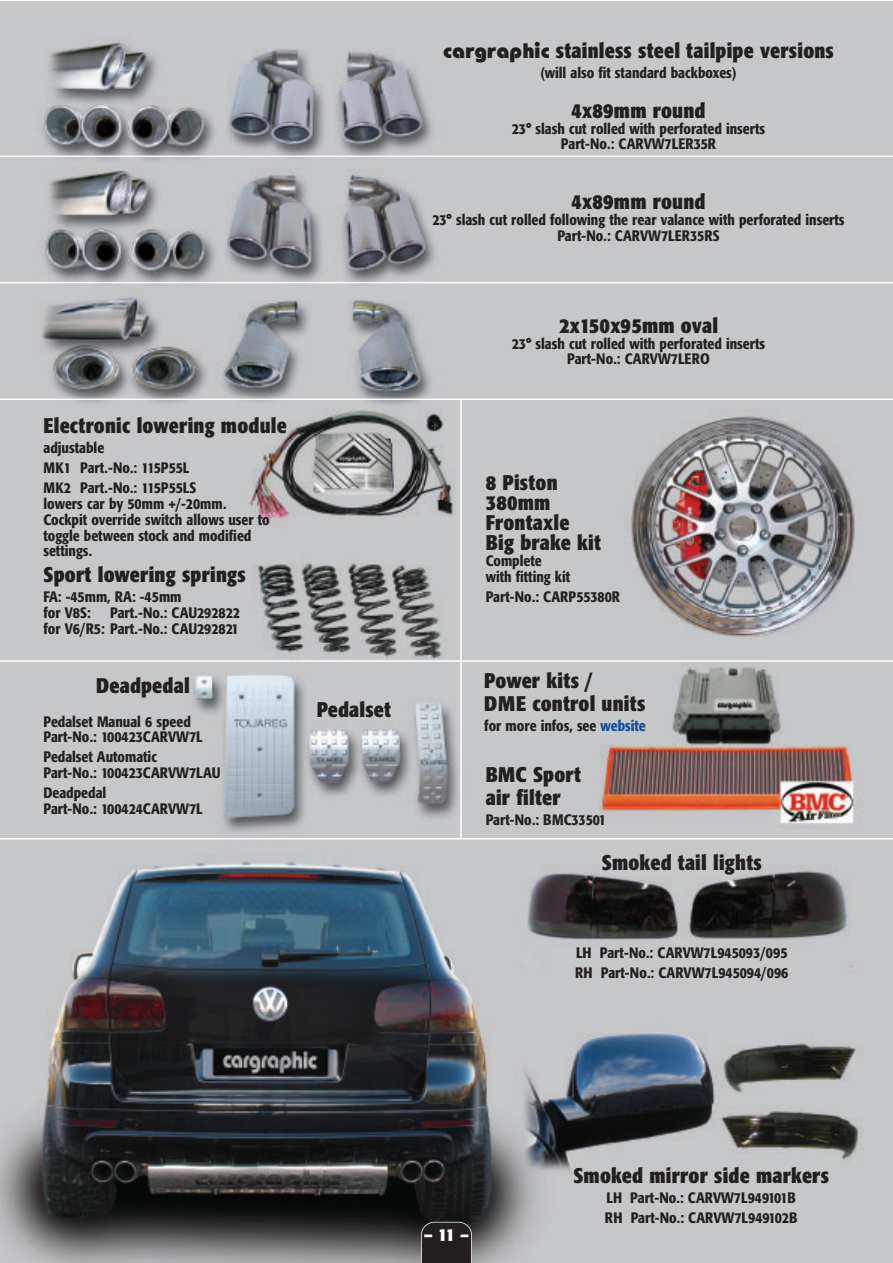
<style>
.page{position:relative;width:893px;height:1263px;background:#fff}
.page>*{position:absolute;margin:0;border:0;box-sizing:border-box;transform-origin:0 0}
.t1{font:700 21px/20px "Formata Condensed BQ";letter-spacing:.01em;color:#231f20}
.t2{font:700 18px "Formata Condensed BQ";color:#fff}
.t3{font:500 15px/15.8px "Formata Condensed BQ";color:#231f20}
.s1{font-family:"Bauhaus";font-weight:800}
.s2{color:#0d4da1}
</style>
<div class="page">
<img style="left:0;top:1px;width:892px;height:1262px">
<svg style="left:421px;top:1222px;width:51px;height:41px;background:#2b2829"></svg>
<hr style="left:0;top:838px;width:892px;height:1px;background:#fff">
<hr style="left:0;top:660px;width:892px;height:2px;background:#fff">
<hr style="left:0;top:398px;width:892px;height:2px;background:#fff">
<hr style="left:0;top:282px;width:892px;height:1px;background:#fff">
<hr style="left:0;top:156px;width:892px;height:1px;background:#fff">
<hr style="left:460px;top:400px;width:2px;height:439px;background:#fff">
<h1 class="t1" style="left:43px;top:418px;width:245px">Electronic lowering module</h1>
<p class="t3" style="left:43px;top:440px;width:154px;line-height:20px">adjustable<br>MK1 Part.-No.: 115P55L<br>MK2 Part.-No.: 115P55LS</p>
<p class="t3" style="left:43px;top:497px;width:228px">lowers car by 50mm +/-20mm.<br>Cockpit override switch allows user to toggle between stock and modified settings.</p>
<h1 class="t1" style="left:43px;top:567px;width:204px">Sport lowering springs</h1>
<p class="t3" style="left:43px;top:590px;width:139px">FA: -45mm, RA: -45mm for V8S:</p>
<p class="t3" style="left:43px;top:606px;width:198px;text-align:right">Part.-No.: CAU292822<br>for V6/R5: Part.-No.: CAU292821</p>
<h1 class="t1" style="left:96px;top:678px;width:95px">Deadpedal</h1>
<p class="t3" style="left:43px;top:715px;width:161px">Pedalset Manual 6 speed<br>Part-No.: 100423CARVW7L</p>
<p class="t3" style="left:43px;top:751px;width:179px">Pedalset Automatic<br>Part-No.: 100423CARVW7LAU</p>
<p class="t3" style="left:43px;top:786px;width:161px">Deadpedal<br>Part-No.: 100424CARVW7L</p>
<h1 class="t1" style="left:317px;top:701px;width:76px">Pedalset</h1>
<h1 class="t1" style="left:443px;top:42px;width:392px"><span class="s1">cargraphic</span> stainless steel tailpipe versions</h1>
<p class="t3" style="left:540px;top:66px;width:198px">(will also fit standard backboxes)</p>
<h1 class="t1" style="left:572px;top:102px;width:135px">4x89mm round</h1>
<p class="t3" style="left:512px;top:122px;width:255px;text-align:center">23° slash cut rolled with perforated inserts<br>Part-No.: CARVW7LER35R</p>
<h1 class="t1" style="left:572px;top:194px;width:135px">4x89mm round</h1>
<p class="t3" style="left:432px;top:213px;width:414px;text-align:center">23° slash cut rolled following the rear valance with perforated inserts<br>Part-No.: CARVW7LER35RS</p>
<h1 class="t1" style="left:559px;top:317px;width:161px">2x150x95mm oval</h1>
<p class="t3" style="left:512px;top:337px;width:255px;text-align:center">23° slash cut rolled with perforated inserts<br>Part-No.: CARVW7LERO</p>
<h1 class="t1" style="left:486px;top:475px;width:117px">8 Piston<br>380mm<br>Frontaxle<br>Big brake kit</h1>
<p class="t3" style="left:486px;top:554px;width:86px">Complete with fitting kit</p>
<p class="t3" style="left:486px;top:590px;width:136px">Part-No.: CARP55380R</p>
<h1 class="t1" style="left:484px;top:672px;width:163px;line-height:22.5px">Power kits /<br>DME control units</h1>
<p class="t3" style="left:484px;top:719px;width:163px">for more infos, see <span class="s2">website</span></p>
<h1 class="t1" style="left:486px;top:765px;width:97px;line-height:22.5px">BMC Sport air filter</h1>
<p class="t3" style="left:486px;top:813px;width:122px">Part-No.: BMC33501</p>
<h1 class="t1" style="left:602px;top:854px;width:162px">Smoked tail lights</h1>
<p class="t3" style="left:575px;top:944px;width:215px;line-height:20px">LH Part-No.: CARVW7L945093/095<br>RH Part-No.: CARVW7L945094/096</p>
<p class="t2" style="left:424px;top:1227px;width:47px">– 11 –</p>
<h1 class="t1" style="left:573px;top:1167px;width:257px">Smoked mirror side markers</h1>
<p class="t3" style="left:605px;top:1189px;width:194px;line-height:20px">LH Part-No.: CARVW7L949101B<br>RH Part-No.: CARVW7L949102B</p>
</div>
